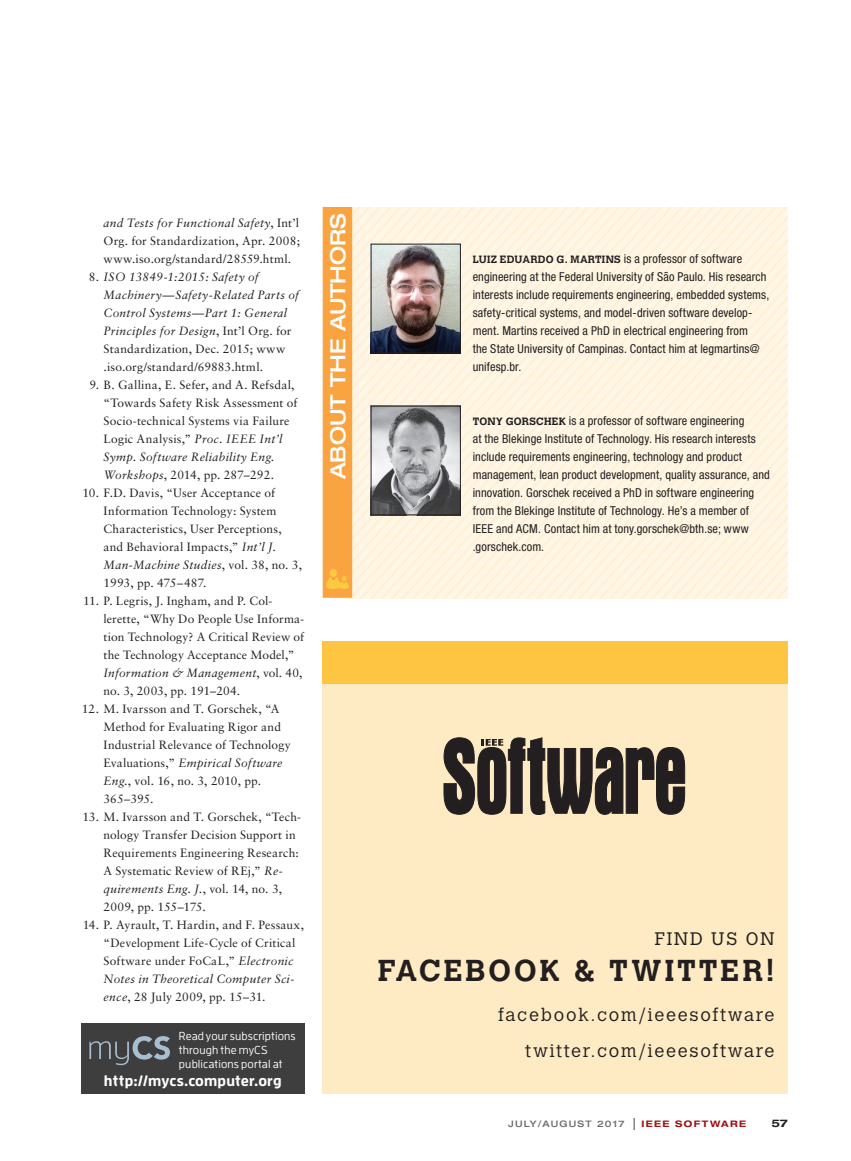
<style>
.page{position:relative;width:851px;height:1161px;background:#fff}
.page>*{position:absolute;margin:0;border:0;box-sizing:border-box;transform-origin:0 0}
.t1{font:700 30px "Calvert MT Std";letter-spacing:.1em;color:#231f20}
.t2{font:500 expanded 21px "Helvetica Neue LT Std";color:#fff}
.t3{font:300 18px/36.6px "Calvert MT Std";letter-spacing:.1em;color:#231f20;text-align:right}
.t4{font:700 15px "Enzo OT";letter-spacing:.01em;color:#fff}
.t5{font:condensed 12.3px/18px "Helvetica Neue LT Std";letter-spacing:.01em;color:#231f20}
.t6{font:12px/18px "Sabon LT Std";letter-spacing:.015em;color:#231f20}
.t7{font:italic 12px/18px "Sabon LT Std";letter-spacing:.025em;color:#231f20}
.t8{font:500 11.55px/14.1px "Enzo OT";letter-spacing:.01em;color:#fff}
.t9{font:700 expanded 10.5px "Helvetica Neue LT Std";color:#231f20}
.t10{font:500 expanded 9px "Helvetica Neue LT Std";letter-spacing:.13em;color:#6c6d70}
.s1{font-style:italic}
.s2{font-style:normal}
.s3{font-family:"Calvert MT Std";font-weight:700;font-stretch:normal;font-size:10.5px}
.s4{font-family:"Helvetica LT Std";font-weight:400;font-stretch:condensed;font-size:12px;color:#231f20}
.s5{font-weight:700;color:#9c1418}
</style>
<div class="page">
<svg style="left:322px;top:207px;width:466px;height:391px;background:#f2e3cd"></svg>
<div style="left:322px;top:641px;width:466px;height:453px;background:#feebc4"></div>
<div style="left:322px;top:641px;width:466px;height:43px;background:#fec542"></div>
<svg style="left:443px;top:737px;width:242px;height:78px"></svg>
<div style="left:81px;top:1023px;width:223px;height:71px;background:#3e3e3f"></div>
<svg style="left:89px;top:1036px;width:81px;height:29px"></svg>
<p class="t6" style="left:104px;top:214px;width:198px;text-align:justify"><span class="s1">and Tests for Functional Safety</span>, Int’l Org. for Standardization, Apr. 2008; www.iso.org/standard/28559.html.</p>
<p class="t7" style="left:104px;top:268px;width:197px;text-indent:-15px"><span class="s2">8.</span> ISO 13849-1:2015: Safety of Machinery—Safety-Related Parts of Control Systems—Part 1: General Principles for Design<span class="s2">, Int’l Org. for Standardization, Dec. 2015; www .iso.org/standard/69883.html.</span></p>
<p class="t6" style="left:104px;top:376px;width:195px;text-indent:-14px">9. B. Gallina, E. Sefer, and A. Refsdal, “Towards Safety Risk Assessment of Socio-technical Systems via Failure Logic Analysis,” <span class="s1">Proc. IEEE Int’l Symp. Software Reliability Eng.<br>Workshops</span>, 2014, pp. 287–292.</p>
<p class="t6" style="left:103px;top:484px;width:200px;text-indent:-21px">10. F.D. Davis, “User Acceptance of<br>Information Technology: System<br>Characteristics, User Perceptions, and Behavioral Impacts,” <span class="s1">Int’l J.<br>Man-Machine Studies</span>, vol. 38, no. 3,<br>1993, pp. 475–487.</p>
<p class="t6" style="left:103px;top:592px;width:202px;text-indent:-20px">11. P. Legris, J. Ingham, and P. Col&shy;lerette, “Why Do People Use Informa&shy;tion Technology? A Critical Review of the Technology Acceptance Model,” <span class="s1">Information &amp; Management</span>, vol. 40, no. 3, 2003, pp. 191–204.</p>
<p class="t6" style="left:103px;top:700px;width:189px;text-indent:-22px">12. M. Ivarsson and T. Gorschek, “A<br>Method for Evaluating Rigor and<br>Industrial Relevance of Technology<br>Evaluations,” <span class="s1">Empirical Software<br>Eng.</span>, vol. 16, no. 3, 2010, pp.<br>365–395.</p>
<p class="t6" style="left:103px;top:808px;width:199px;text-indent:-21px">13. M. Ivarsson and T. Gorschek, “Tech&shy;nology Transfer Decision Support in Requirements Engineering Research:<br>A Systematic Review of REj,” <span class="s1">Re&shy;quirements Eng. J.</span>, vol. 14, no. 3, 2009, pp. 155–175.</p>
<p class="t6" style="left:103px;top:916px;width:202px;text-indent:-21px">14. P. Ayrault, T. Hardin, and F. Pessaux, “Development Life-Cycle of Critical Software under FoCaL,” <span class="s1">Electronic Notes in Theoretical Computer Sci&shy;ence</span>, 28 July 2009, pp. 15–31.</p>
<p class="t8" style="left:179px;top:1028px;width:118px">Read your subscriptions through the myCS publications portal at</p>
<p class="t4" style="left:104px;top:1071px;width:179px">http://mycs.computer.org</p>
<h2 class="t2" style="left:325px;top:479px;width:268px;rotate:-90deg">ABOUT THE AUTHORS</h2>
<p class="t5" style="left:472px;top:250px;width:298px"><span class="s3">LUIZ EDUARDO G. MARTINS</span> is a professor of software engineering at the Federal University of São Paulo. His research interests include requirements engineering, embedded systems, safety-critical systems, and model-driven software develop&shy;ment. Martins received a PhD in electrical engineering from<br>the State University of Campinas. Contact him at legmartins@ unifesp.br.</p>
<p class="t5" style="left:472px;top:412px;width:299px"><span class="s3">TONY GORSCHEK</span> is a professor of software engineering<br>at the Blekinge Institute of Technology. His research interests include requirements engineering, technology and product management, lean product development, quality assurance, and innovation. Gorschek received a PhD in software engineering from the Blekinge Institute of Technology. He’s a member of IEEE and ACM. Contact him at tony.gorschek@bth.se; www .gorschek.com.</p>
<h3 class="t3" style="left:654px;top:921px;width:121px">FIND US ON</h3>
<h1 class="t1" style="left:378px;top:952px;width:398px">FACEBOOK &amp; TWITTER!</h1>
<h3 class="t3" style="left:498px;top:997px;width:277px">facebook.com/ieeesoftware twitter.com/ieeesoftware</h3>
<p class="t10" style="left:508px;top:1118px;width:239px">JULY/AUGUST 2017 <span class="s4">|</span> <span class="s5">IEEE SOFTWARE</span></p>
<p class="t9" style="left:771px;top:1117px;width:18px">57</p>
</div>
